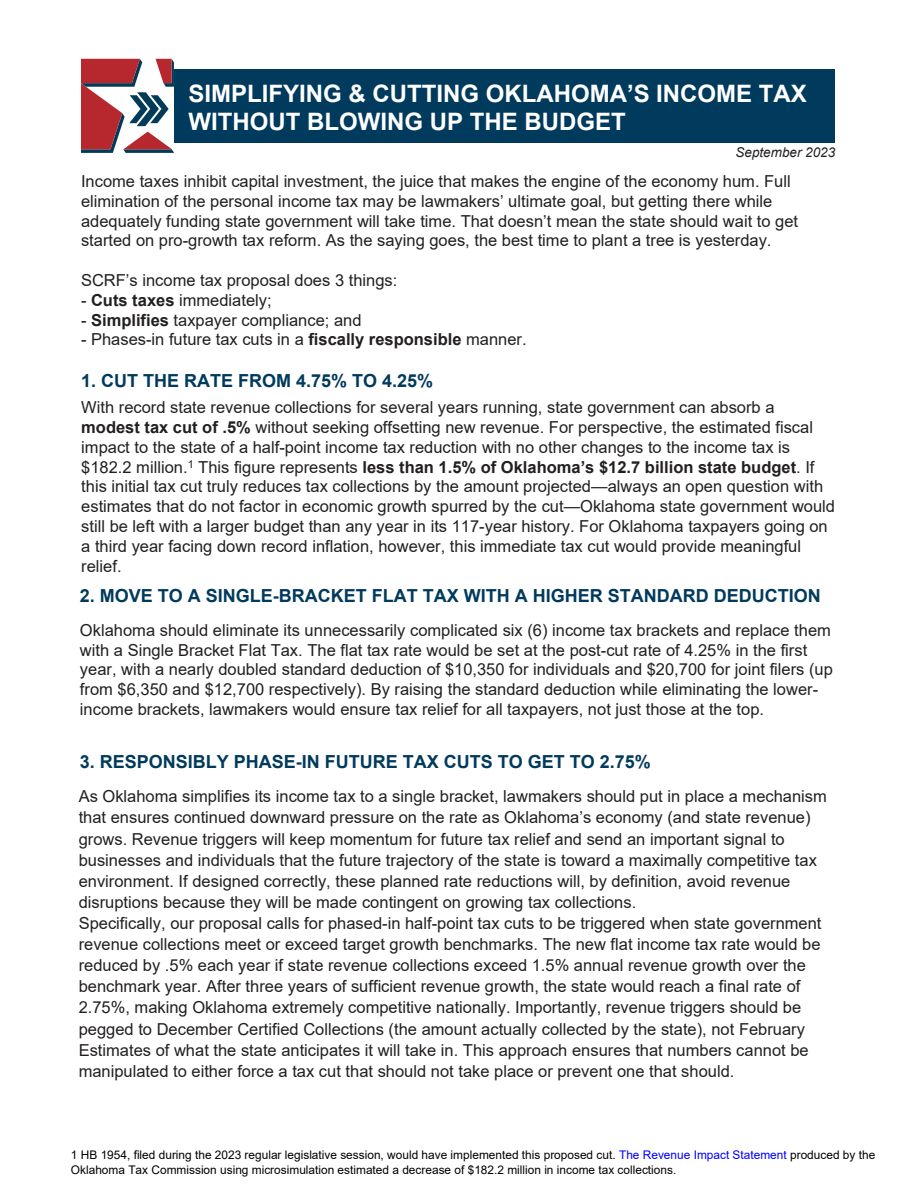
<style>
.page{position:relative;width:918px;height:1188px;background:#fff}
.page>*{position:absolute;margin:0;border:0;box-sizing:border-box;transform-origin:0 0}
.t1{font:700 24px/28.8px "Arial";color:#fff}
.t2{font:700 18px "Arial";color:#003a5d}
.t3{font:16.5px/19.8px "Arial";color:#231f20}
.t4{font:16.5px/21.1px "Arial";color:#231f20}
.t5{font:italic 13.5px "Arial";color:#231f20}
.t6{font:11.85px/14.2px "Arial";color:#000}
.s1{font-weight:700}
.s2{color:#00f}
</style>
<div class="page">
<div style="left:157px;top:69px;width:678px;height:74px;background:#003a5d"></div>
<svg style="left:81px;top:59px;width:93px;height:94px"></svg>
<p class="t1" style="left:189px;top:79px;width:620px">SIMPLIFYING &amp; CUTTING OKLAHOMA’S INCOME TAX<br>WITHOUT BLOWING UP THE BUDGET</p>
<p class="t5" style="left:736px;top:143px;width:101px">September 2023</p>
<p class="t3" style="left:81px;top:171px;width:719px">Income taxes inhibit capital investment, the juice that makes the engine of the economy hum. Full elimination of the personal income tax may be lawmakers’ ultimate goal, but getting there while adequately funding state government will take time. That doesn’t mean the state should wait to get started on pro-growth tax reform. As the saying goes, the best time to plant a tree is yesterday.</p>
<p class="t3" style="left:81px;top:270px;width:318px">SCRF’s income tax proposal does 3 things:</p>
<p class="t3" style="left:81px;top:290px;width:192px">- <span class="s1">Cuts taxes</span> immediately;</p>
<p class="t3" style="left:81px;top:310px;width:282px">- <span class="s1">Simplifies</span> taxpayer compliance; and</p>
<p class="t3" style="left:81px;top:330px;width:447px">- Phases-in future tax cuts in a <span class="s1">fiscally responsible</span> manner.</p>
<p class="t2" style="left:81px;top:368px;width:354px">1. CUT THE RATE FROM 4.75% TO 4.25%</p>
<p class="t3" style="left:81px;top:397px;width:755px">With record state revenue collections for several years running, state government can absorb a <span class="s1">modest tax cut of .5%</span> without seeking offsetting new revenue. For perspective, the estimated fiscal impact to the state of a half-point income tax reduction with no other changes to the income tax is $182.2 million.<sup>1</sup> This figure represents <span class="s1">less than 1.5% of Oklahoma’s $12.7 billion state budget</span>. If this initial tax cut truly reduces tax collections by the amount projected—always an open question with estimates that do not factor in economic growth spurred by the cut—Oklahoma state government would still be left with a larger budget than any year in its 117-year history. For Oklahoma taxpayers going on a third year facing down record inflation, however, this immediate tax cut would provide meaningful relief.</p>
<p class="t2" style="left:80px;top:583px;width:743px">2. MOVE TO A SINGLE-BRACKET FLAT TAX WITH A HIGHER STANDARD DEDUCTION</p>
<p class="t3" style="left:80px;top:620px;width:754px">Oklahoma should eliminate its unnecessarily complicated six (6) income tax brackets and replace them with a Single Bracket Flat Tax. The flat tax rate would be set at the post-cut rate of 4.25% in the first year, with a nearly doubled standard deduction of $10,350 for individuals and $20,700 for joint filers (up from $6,350 and $12,700 respectively). By raising the standard deduction while eliminating the lower&shy;income brackets, lawmakers would ensure tax relief for all taxpayers, not just those at the top.</p>
<p class="t2" style="left:80px;top:749px;width:573px">3. RESPONSIBLY PHASE-IN FUTURE TAX CUTS TO GET TO 2.75%</p>
<p class="t4" style="left:79px;top:786px;width:750px">As Oklahoma simplifies its income tax to a single bracket, lawmakers should put in place a mechanism that ensures continued downward pressure on the rate as Oklahoma’s economy (and state revenue) grows. Revenue triggers will keep momentum for future tax relief and send an important signal to businesses and individuals that the future trajectory of the state is toward a maximally competitive tax environment. If designed correctly, these planned rate reductions will, by definition, avoid revenue disruptions because they will be made contingent on growing tax collections.<br>Specifically, our proposal calls for phased-in half-point tax cuts to be triggered when state government revenue collections meet or exceed target growth benchmarks. The new flat income tax rate would be reduced by .5% each year if state revenue collections exceed 1.5% annual revenue growth over the benchmark year. After three years of sufficient revenue growth, the state would reach a final rate of 2.75%, making Oklahoma extremely competitive nationally. Importantly, revenue triggers should be pegged to December Certified Collections (the amount actually collected by the state), not February Estimates of what the state anticipates it will take in. This approach ensures that numbers cannot be manipulated to either force a tax cut that should not take place or prevent one that should.</p>
<p class="t6" style="left:71px;top:1148px;width:806px">1 HB 1954, filed during the 2023 regular legislative session, would have implemented this proposed cut. <span class="s2">The Revenue Impact Statement</span> produced by the<br>Oklahoma Tax Commission using microsimulation estimated a decrease of $182.2 million in income tax collections.</p>
</div>
